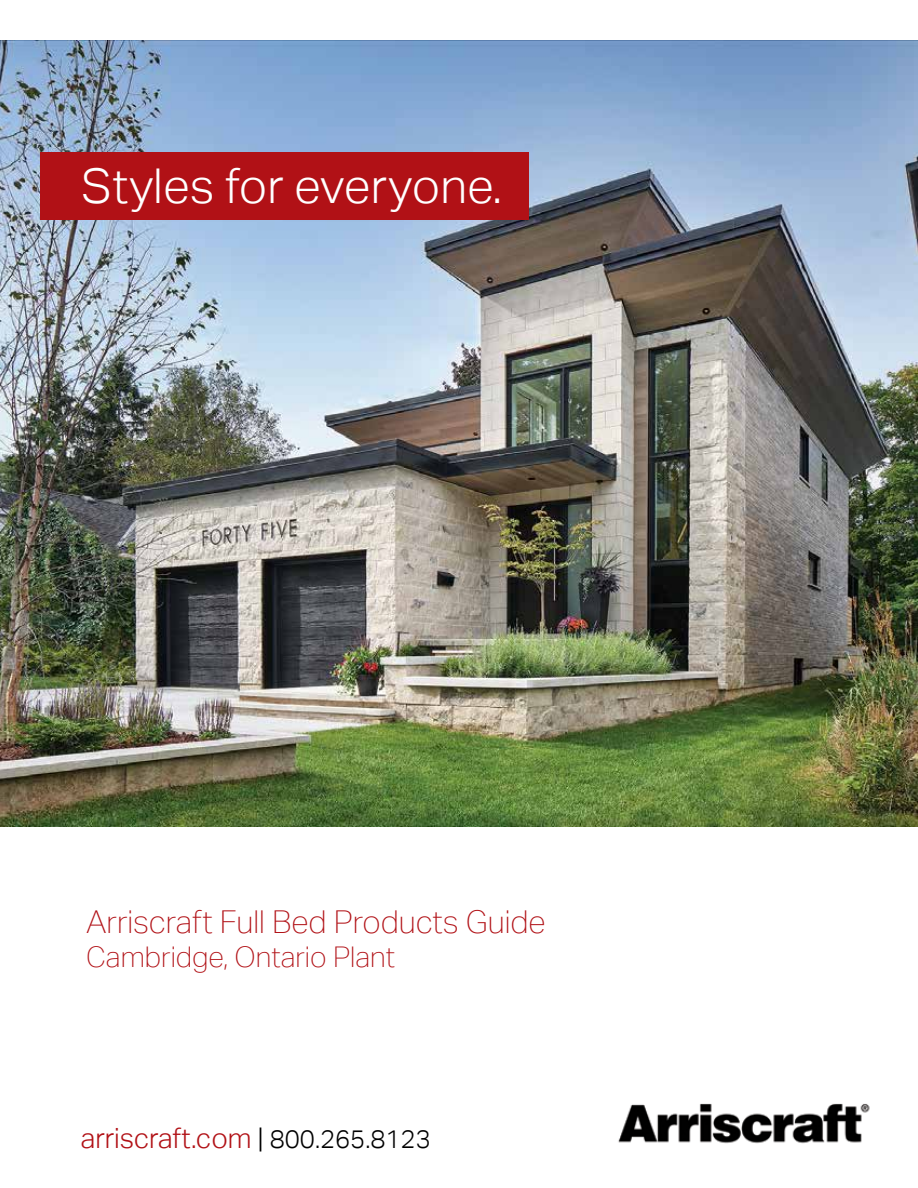
<style>
.page{position:relative;width:918px;height:1188px;background:#fff}
.page>*{position:absolute;margin:0;border:0;box-sizing:border-box;transform-origin:0 0}
.t1{font:300 48px "Aktiv Grotesk";color:#fff}
.t2{font:100 31.5px "Aktiv Grotesk";color:#b11116}
.t3{font:100 28.5px "Aktiv Grotesk";color:#b11116}
.t4{font:300 27.9px "Aktiv Grotesk";color:#b11116}
.s1{color:#000}
.s2{font-size:25.5px;color:#000}
</style>
<div class="page">
<img style="left:0;top:40px;width:918px;height:786px">
<img style="left:618px;top:1103px;width:252px;height:41px">
<div style="left:41px;top:152px;width:488px;height:68px;background:#b11116"></div>
<h1 class="t1" style="left:81px;top:159px;width:422px">Styles for everyone.</h1>
<p class="t2" style="left:86px;top:904px;width:461px">Arriscraft Full Bed Products Guide</p>
<p class="t3" style="left:86px;top:941px;width:310px">Cambridge, Ontario Plant</p>
<p class="t4" style="left:81px;top:1122px;width:352px">arriscraft.com <span class="s1">|</span> <span class="s2">800.265.8123</span></p>
</div>
